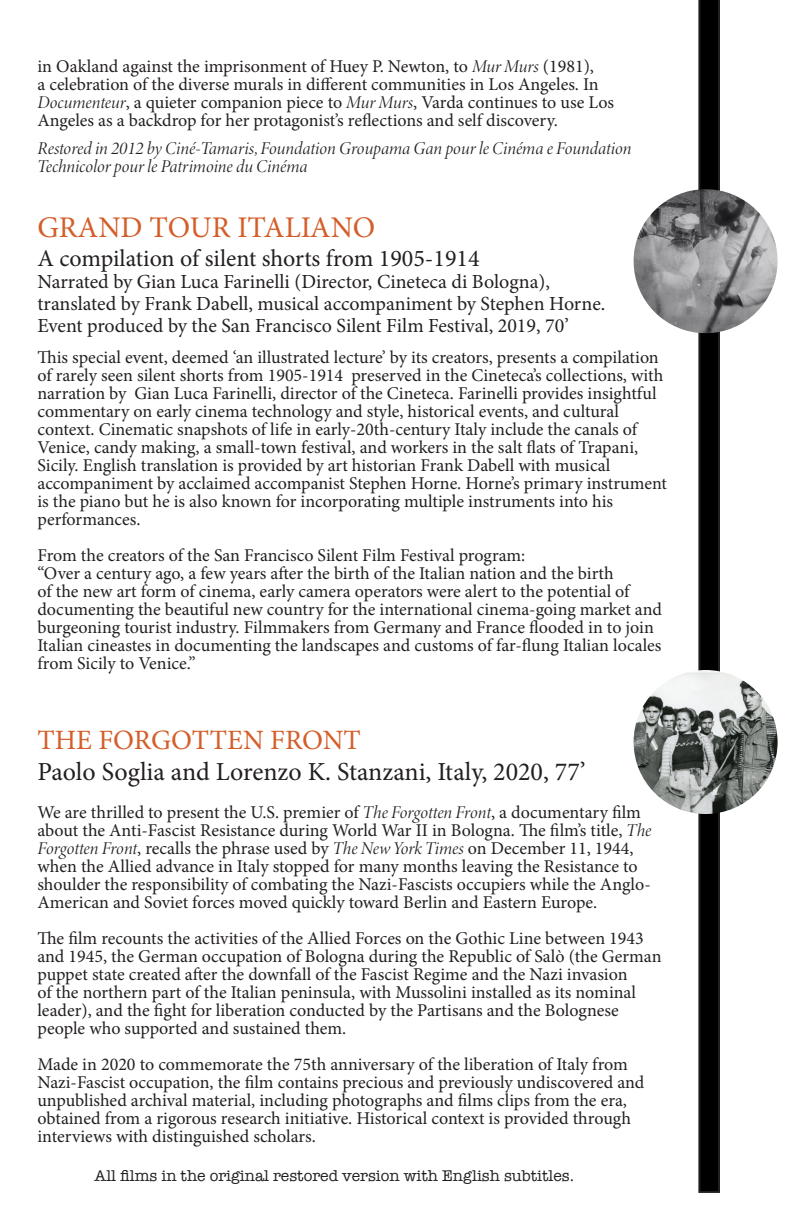
<style>
.page{position:relative;width:792px;height:1224px;background:#fff}
.page>*{position:absolute;margin:0;border:0;box-sizing:border-box;transform-origin:0 0}
.t1{font:30px "Minion Pro";color:#d45e29}
.t2{font:28px "Minion Pro";color:#d45e29}
.t3{font:26px "Minion Pro";color:#231f20}
.t4{font:24px "Minion Pro";color:#231f20}
.t5{font:20px "Minion Pro";color:#231f20}
.t6{font:18px/18px "Minion Pro";color:#231f20}
.t7{font:italic 18px/18px "Minion Variable Concept";letter-spacing:-.05em;color:#231f20}
.t8{font:16px "American Typewriter";color:#231f20}
.s1{font-family:"Minion Variable Concept";font-style:italic}
</style>
<div class="page">
<svg style="left:698px;top:0;width:22px;height:1193px;background:#0f0e0f"></svg>
<img style="left:634px;top:189px;width:144px;height:144px;border-radius:72px">
<img style="left:634px;top:670px;width:144px;height:144px;border-radius:72px">
<p class="t6" style="left:37px;top:57px;width:578px">in Oakland against the imprisonment of Huey P. Newton, to <span class="s1">Mur Murs</span> (1981),<br>a celebration of the diverse murals in different communities in Los Angeles. In <span class="s1">Documenteur</span>, a quieter companion piece to <span class="s1">Mur Murs</span>, Varda continues to use Los Angeles as a backdrop for her protagonist’s reflections and self discovery.</p>
<p class="t7" style="left:37px;top:139px;width:596px">Restored in 2012 by Ciné-Tamaris, Foundation Groupama Gan pour le Cinéma e Foundation<br>Technicolor pour le Patrimoine du Cinéma</p>
<p class="t1" style="left:37px;top:207px;width:339px">GRAND TOUR ITALIANO</p>
<p class="t4" style="left:37px;top:242px;width:444px">A compilation of silent shorts from 1905-1914</p>
<p class="t5" style="left:37px;top:268px;width:514px">Narrated by Gian Luca Farinelli (Director, Cineteca di Bologna),</p>
<p class="t5" style="left:37px;top:290px;width:569px">translated by Frank Dabell, musical accompaniment by Stephen Horne.</p>
<p class="t5" style="left:37px;top:312px;width:533px">Event produced by the San Francisco Silent Film Festival, 2019, 70’</p>
<p class="t6" style="left:37px;top:348px;width:631px">This special event, deemed ‘an illustrated lecture’ by its creators, presents a compilation of rarely seen silent shorts from 1905-1914 preserved in the Cineteca’s collections, with narration by Gian Luca Farinelli, director of the Cineteca. Farinelli provides insightful commentary on early cinema technology and style, historical events, and cultural context. Cinematic snapshots of life in early-20th-century Italy include the canals of Venice, candy making, a small-town festival, and workers in the salt flats of Trapani, Sicily. English translation is provided by art historian Frank Dabell with musical accompaniment by acclaimed accompanist Stephen Horne. Horne’s primary instrument is the piano but he is also known for incorporating multiple instruments into his performances.</p>
<p class="t6" style="left:37px;top:546px;width:489px">From the creators of the San Francisco Silent Film Festival program:</p>
<p class="t6" style="left:37px;top:564px;width:626px">“Over a century ago, a few years after the birth of the Italian nation and the birth<br>of the new art form of cinema, early camera operators were alert to the potential of documenting the beautiful new country for the international cinema-going market and burgeoning tourist industry. Filmmakers from Germany and France flooded in to join Italian cineastes in documenting the landscapes and customs of far-flung Italian locales from Sicily to Venice.”</p>
<p class="t2" style="left:37px;top:722px;width:325px">THE FORGOTTEN FRONT</p>
<p class="t3" style="left:37px;top:755px;width:550px">Paolo Soglia and Lorenzo K. Stanzani, Italy, 2020, 77’</p>
<p class="t6" style="left:37px;top:804px;width:617px">We are thrilled to present the U.S. premier of <span class="s1">The Forgotten Front</span>, a documentary film about the Anti-Fascist Resistance during World War II in Bologna. The film’s title, <span class="s1">The Forgotten Front</span>, recalls the phrase used by <span class="s1">The New York Times</span> on December 11, 1944, when the Allied advance in Italy stopped for many months leaving the Resistance to shoulder the responsibility of combating the Nazi-Fascists occupiers while the Anglo-American and Soviet forces moved quickly toward Berlin and Eastern Europe.</p>
<p class="t6" style="left:37px;top:930px;width:626px">The film recounts the activities of the Allied Forces on the Gothic Line between 1943 and 1945, the German occupation of Bologna during the Republic of Salò (the German puppet state created after the downfall of the Fascist Regime and the Nazi invasion<br>of the northern part of the Italian peninsula, with Mussolini installed as its nominal leader), and the fight for liberation conducted by the Partisans and the Bolognese people who supported and sustained them.</p>
<p class="t6" style="left:37px;top:1056px;width:609px">Made in 2020 to commemorate the 75th anniversary of the liberation of Italy from Nazi-Fascist occupation, the film contains precious and previously undiscovered and unpublished archival material, including photographs and films clips from the era, obtained from a rigorous research initiative. Historical context is provided through interviews with distinguished scholars.</p>
<p class="t8" style="left:94px;top:1164px;width:481px">All films in the original restored version with English subtitles.</p>
</div>
